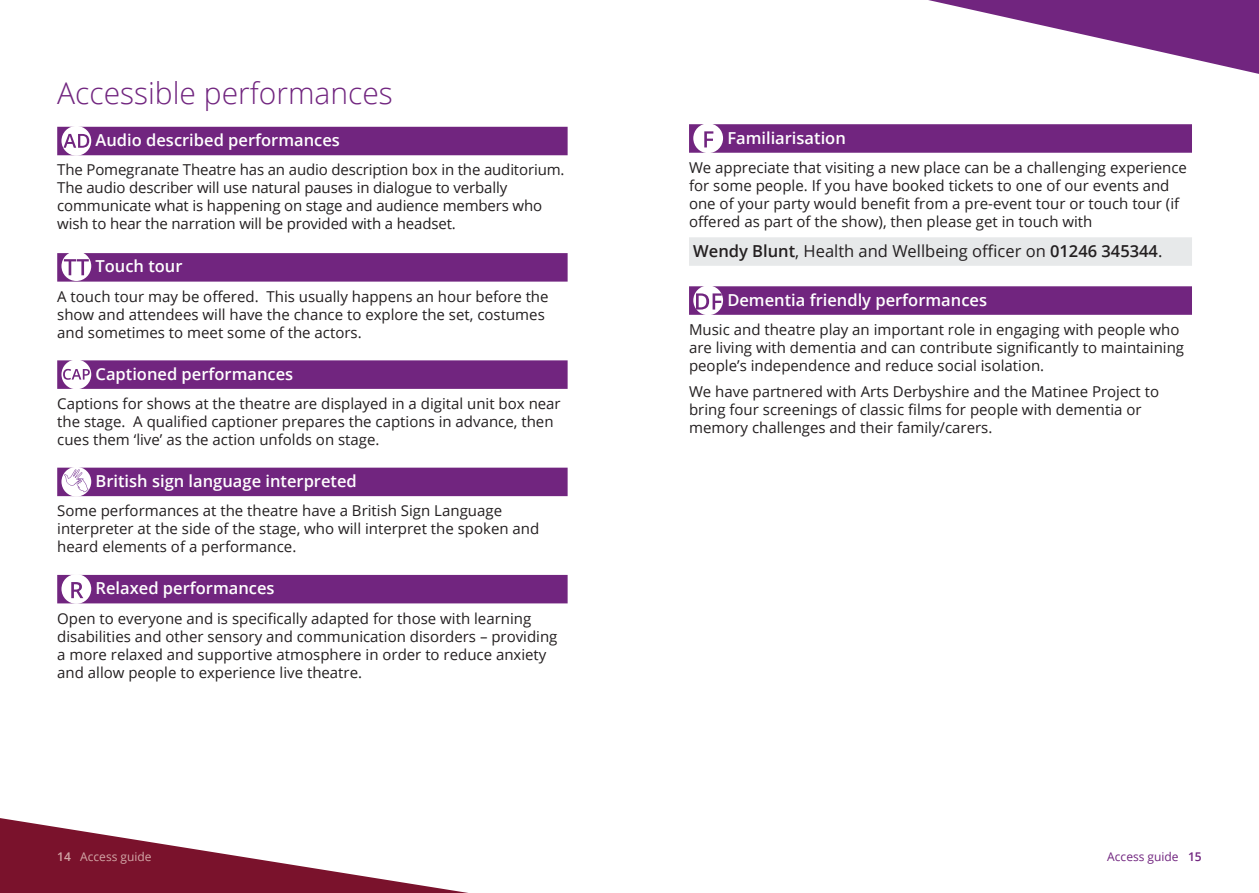
<style>
.page{position:relative;width:1259px;height:893px;background:#fff}
.page>*{position:absolute;margin:0;border:0;box-sizing:border-box;transform-origin:0 0}
._20_light_blue_subhe{font:300 30px "Open Sans";color:#71257f}
._11_regular_DARK_lin{font:600 16.5px "Open Sans";color:#fff}
._11_regular_grey_lin{font:16.5px "Open Sans";color:#231f20}
.open_10_4mm_space_af{font:15px/18px "Open Sans";color:#231f20}
.open_10_2mm_space_af{font:15px/18px "Open Sans";color:#231f20}
.t1{font:12px "Open Sans";color:#d2a7a7}
.t2{font:12px "Open Sans";color:#71257f}
.s1{font-weight:600}
</style>
<div class="page">
<svg style="left:928px;top:0;width:331px;height:74px"></svg>
<svg style="left:0;top:818px;width:468px;height:75px"></svg>
<div style="left:57px;top:127px;width:510px;height:28px;background:#71257f"></div>
<div style="left:57px;top:253px;width:510px;height:29px;background:#71257f"></div>
<div style="left:57px;top:360px;width:510px;height:29px;background:#71257f"></div>
<div style="left:57px;top:468px;width:510px;height:28px;background:#71257f"></div>
<div style="left:57px;top:575px;width:510px;height:28px;background:#71257f"></div>
<div style="left:61px;top:126px;width:30px;height:30px;background:#fff;border-radius:50%"></div>
<svg style="left:63px;top:134px;width:26px;height:14px"></svg>
<div style="left:61px;top:251px;width:30px;height:30px;background:#fff;border-radius:50%"></div>
<svg style="left:64px;top:259px;width:25px;height:16px"></svg>
<div style="left:61px;top:360px;width:30px;height:29px;background:#fff;border-radius:50%"></div>
<svg style="left:63px;top:369px;width:27px;height:11px"></svg>
<svg style="left:61px;top:467px;width:30px;height:30px"></svg>
<svg style="left:64px;top:469px;width:24px;height:23px"></svg>
<div style="left:61px;top:574px;width:30px;height:30px;background:#fff;border-radius:50%"></div>
<svg style="left:71px;top:582px;width:12px;height:16px"></svg>
<div style="left:689px;top:124px;width:503px;height:29px;background:#71257f"></div>
<div style="left:689px;top:237px;width:503px;height:29px;background:#e7e9ea"></div>
<div style="left:689px;top:286px;width:503px;height:29px;background:#71257f"></div>
<div style="left:693px;top:123px;width:30px;height:30px;background:#fff;border-radius:50%"></div>
<svg style="left:704px;top:131px;width:9px;height:16px"></svg>
<svg style="left:693px;top:285px;width:30px;height:30px"></svg>
<svg style="left:696px;top:293px;width:25px;height:17px"></svg>
<p class="_20_light_blue_subhe" style="left:57px;top:73px;width:337px">Accessible performances</p>
<p class="_11_regular_DARK_lin" style="left:96px;top:129px;width:246px">Audio described performances</p>
<p class="open_10_4mm_space_af" style="left:57px;top:161px;width:509px">The Pomegranate Theatre has an audio description box in the auditorium.<br>The audio describer will use natural pauses in dialogue to verbally communicate what is happening on stage and audience members who wish to hear the narration will be provided with a headset.</p>
<p class="_11_regular_DARK_lin" style="left:96px;top:255px;width:88px">Touch tour</p>
<p class="open_10_4mm_space_af" style="left:57px;top:287px;width:493px">A touch tour may be offered. This usually happens an hour before the show and attendees will have the chance to explore the set, costumes and sometimes to meet some of the actors.</p>
<p class="_11_regular_DARK_lin" style="left:96px;top:362px;width:199px">Captioned performances</p>
<p class="open_10_4mm_space_af" style="left:57px;top:394px;width:505px">Captions for shows at the theatre are displayed in a digital unit box near the stage. A qualified captioner prepares the captions in advance, then cues them ‘live’ as the action unfolds on stage.</p>
<p class="_11_regular_DARK_lin" style="left:96px;top:470px;width:263px">British sign language interpreted</p>
<p class="open_10_4mm_space_af" style="left:57px;top:501px;width:483px">Some performances at the theatre have a British Sign Language interpreter at the side of the stage, who will interpret the spoken and heard elements of a performance.</p>
<p class="_11_regular_DARK_lin" style="left:96px;top:577px;width:180px">Relaxed performances</p>
<p class="open_10_4mm_space_af" style="left:57px;top:609px;width:502px">Open to everyone and is specifically adapted for those with learning disabilities and other sensory and communication disorders – providing a more relaxed and supportive atmosphere in order to reduce anxiety and allow people to experience live theatre.</p>
<p class="_11_regular_DARK_lin" style="left:727px;top:126px;width:120px">Familiarisation</p>
<p class="open_10_2mm_space_af" style="left:689px;top:158px;width:499px">We appreciate that visiting a new place can be a challenging experience for some people. If you have booked tickets to one of our events and one of your party would benefit from a pre-event tour or touch tour (if offered as part of the show), then please get in touch with</p>
<p class="_11_regular_grey_lin" style="left:693px;top:239px;width:470px"><span class="s1">Wendy Blunt</span>, Health and Wellbeing officer on <span class="s1">01246 345344</span>.</p>
<p class="_11_regular_DARK_lin" style="left:727px;top:288px;width:261px">Dementia friendly performances</p>
<p class="open_10_2mm_space_af" style="left:689px;top:320px;width:496px">Music and theatre play an important role in engaging with people who are living with dementia and can contribute significantly to maintaining people’s independence and reduce social isolation.</p>
<p class="open_10_2mm_space_af" style="left:689px;top:383px;width:471px">We have partnered with Arts Derbyshire and the Matinee Project to bring four screenings of classic films for people with dementia or memory challenges and their family/carers.</p>
<p class="t1" style="left:57px;top:849px;width:96px"><span class="s1">14</span> Access guide</p>
<p class="t2" style="left:1107px;top:849px;width:96px">Access guide <span class="s1">15</span></p>
</div>
